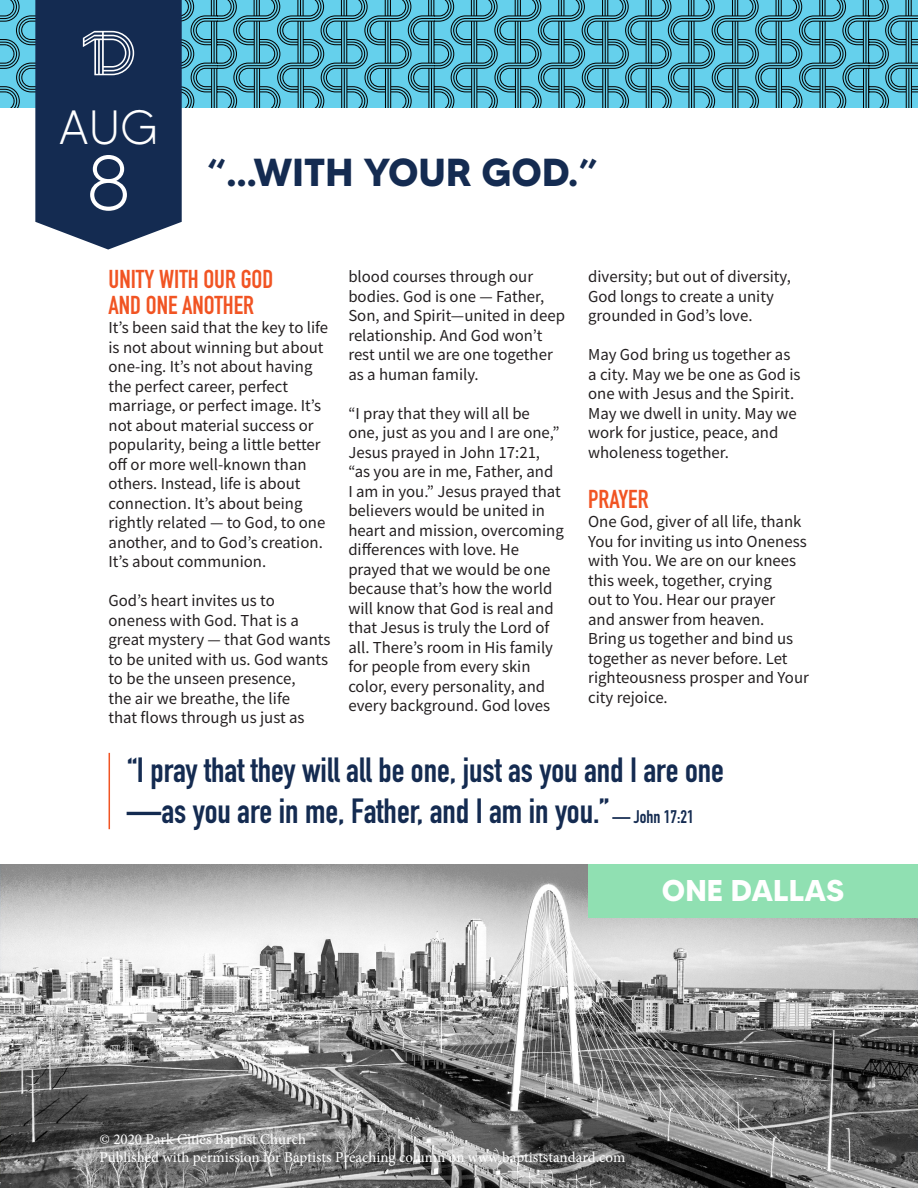
<style>
.page{position:relative;width:918px;height:1188px;background:#fff}
.page>*{position:absolute;margin:0;border:0;box-sizing:border-box;transform-origin:0 0}
.t1{font:300 77.1px "MADETOMMY";color:#fff}
.t2{font:300 48px "MADETOMMY";color:#fff}
.t3{font:700 39px "MADETOMMY";color:#142b51}
.t4{font:700 34.5px/41.4px "DIN Condensed";color:#142b51}
.t5{font:700 30px "MADETOMMY";color:#fff}
.t6{font:700 25.5px/25.5px "DIN Condensed";color:#f15423}
.t7{font:15px/19.5px "Noto Sans JP";color:#231f20}
.t8{font:15px/18px "Minion Pro";color:#fff}
.s1{font-size:18px}
</style>
<div class="page">
<img style="left:0;top:864px;width:918px;height:324px">
<div style="left:588px;top:864px;width:330px;height:54px;background:#90e0b2"></div>
<hr style="left:109px;top:753px;width:1px;height:76px;background:#f15423">
<svg style="left:0;top:0;width:918px;height:250px"></svg>
<p class="t2" style="left:59px;top:97px;width:101px">AUG</p>
<p class="t1" style="left:86px;top:136px;width:46px">8</p>
<p class="t3" style="left:207px;top:148px;width:393px">“…WITH YOUR GOD.”</p>
<p class="t6" style="left:109px;top:267px;width:166px">UNITY WITH OUR GOD<br>AND ONE ANOTHER</p>
<p class="t7" style="left:109px;top:318px;width:221px">It’s been said that the key to life is not about winning but about one-ing. It’s not about having the perfect career, perfect marriage, or perfect image. It’s not about material success or popularity, being a little better off or more well-known than others. Instead, life is about connection. It’s about being rightly related — to God, to one another, and to God’s creation.<br>It’s about communion.</p>
<p class="t7" style="left:109px;top:591px;width:223px">God’s heart invites us to oneness with God. That is a great mystery — that God wants to be united with us. God wants to be the unseen presence,<br>the air we breathe, the life<br>that flows through us just as</p>
<p class="t7" style="left:348px;top:267px;width:218px">blood courses through our bodies. God is one — Father,<br>Son, and Spirit—united in deep relationship. And God won’t rest until we are one together as a human family.</p>
<p class="t7" style="left:348px;top:404px;width:217px">“I pray that they will all be one, just as you and I are one,”<br>Jesus prayed in John 17:21, “as you are in me, Father, and<br>I am in you.” Jesus prayed that believers would be united in heart and mission, overcoming differences with love. He prayed that we would be one because that’s how the world will know that God is real and that Jesus is truly the Lord of all. There’s room in His family for people from every skin color, every personality, and every background. God loves</p>
<p class="t7" style="left:588px;top:267px;width:204px">diversity; but out of diversity,<br>God longs to create a unity grounded in God’s love.</p>
<p class="t7" style="left:588px;top:345px;width:214px">May God bring us together as a city. May we be one as God is one with Jesus and the Spirit.<br>May we dwell in unity. May we work for justice, peace, and wholeness together.</p>
<p class="t6" style="left:588px;top:486px;width:62px">PRAYER</p>
<p class="t7" style="left:588px;top:512px;width:222px">One God, giver of all life, thank<br>You for inviting us into Oneness with You. We are on our knees this week, together, crying<br>out to You. Hear our prayer<br>and answer from heaven.<br>Bring us together and bind us together as never before. Let righteousness prosper and Your city rejoice.</p>
<p class="t4" style="left:127px;top:749px;width:599px">“I pray that they will all be one, just as you and I are one —as you are in me, Father, and I am in you.” <span class="s1">— John 17:21</span></p>
<p class="t5" style="left:662px;top:872px;width:184px">ONE DALLAS</p>
<p class="t8" style="left:99px;top:1130px;width:528px">© 2020 Park Cities Baptist Church<br>Published with permission for Baptists Preaching column on www.baptiststandard.com</p>
</div>
